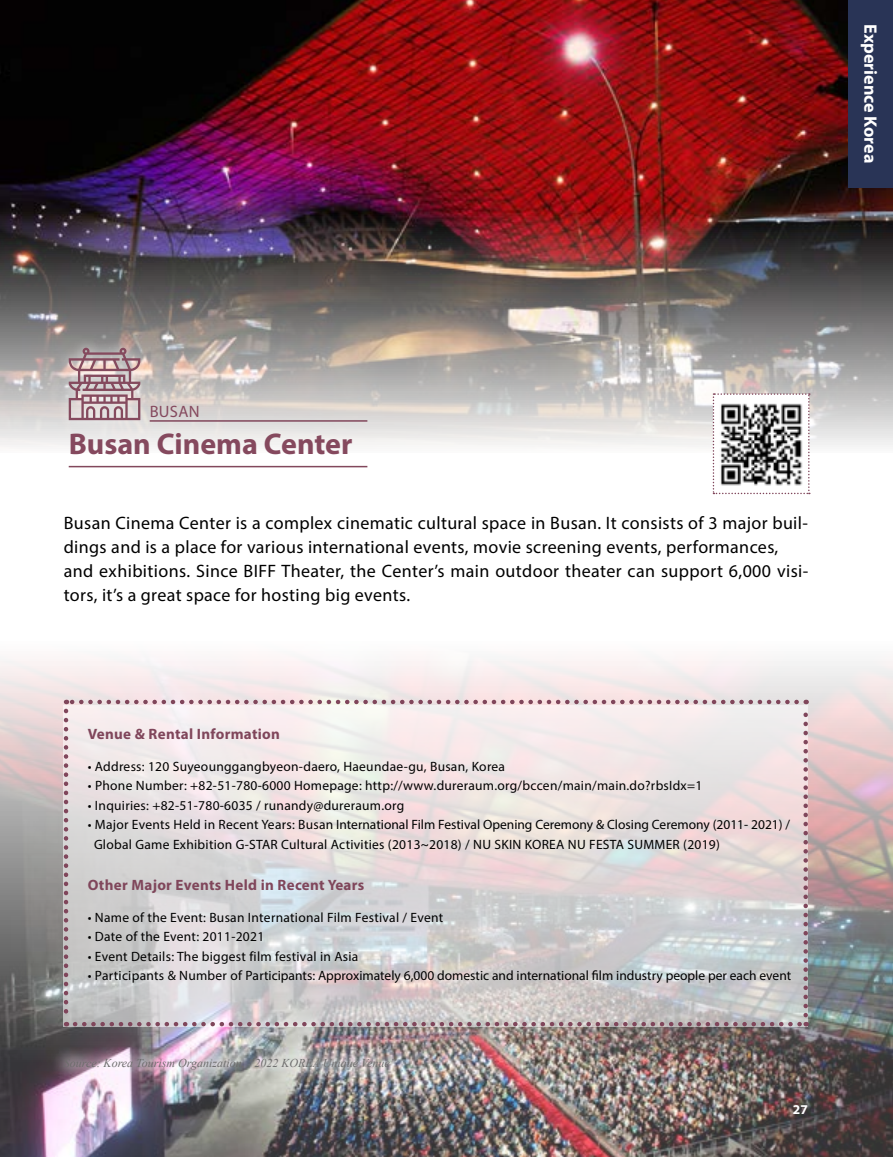
<style>
.page{position:relative;width:893px;height:1157px;background:#fff}
.page>*{position:absolute;margin:0;border:0;box-sizing:border-box;transform-origin:0 0}
.t1{font:700 30px "Myriad Pro";color:#85495e}
.t2{font:18px/24px "Myriad Pro";letter-spacing:.02em;color:#000}
.t3{font:700 18px "Myriad Pro";color:#fff}
.t4{font:16.5px "Myriad Pro";letter-spacing:.02em;color:#85495e}
.t5{font:700 15px "Myriad Pro";letter-spacing:.02em;color:#80465b}
.t6{font:13.5px/19.5px "Myriad Pro";letter-spacing:.02em;color:#000}
.t7{font:13.5px "Myriad Pro";color:#000}
.t8{font:700 13.5px "Myriad Pro";color:#fff}
.t9{font:italic 12px "Times New Roman";color:#6d6c6c}
</style>
<div class="page">
<img style="left:0;top:661px;width:893px;height:496px">
<svg style="left:64px;top:704px;width:744px;height:322px;background:#dfd9da"></svg>
<svg style="left:64px;top:711px;width:4px;height:315px"></svg>
<svg style="left:75px;top:1021px;width:732px;height:5px;background:#b09ba3"></svg>
<svg style="left:803px;top:699px;width:5px;height:316px;background:#bda5ac"></svg>
<svg style="left:66px;top:699px;width:731px;height:5px;background:#caadb5"></svg>
<img style="left:0;top:0;width:893px;height:452px">
<div style="left:849px;top:0;width:44px;height:187px;background:#293456"></div>
<div style="left:49px;top:1043px;width:361px;height:40px;background:#fff;opacity:.75"></div>
<hr style="left:150px;top:420px;width:217px;height:2px;background:#82485c">
<hr style="left:69px;top:466px;width:298px;height:1px;background:#82485c">
<div style="left:57px;top:337px;width:94px;height:95px;background:#fff;opacity:.75"></div>
<svg style="left:69px;top:348px;width:71px;height:72px;background:#b599a0"></svg>
<svg style="left:713px;top:393px;width:97px;height:101px"></svg>
<h2 class="t3" style="left:882px;top:24px;width:140px;rotate:90deg">Experience Korea</h2>
<p class="t4" style="left:150px;top:401px;width:52px">BUSAN</p>
<h1 class="t1" style="left:69px;top:424px;width:285px">Busan Cinema Center</h1>
<p class="t2" style="left:64px;top:510px;width:746px">Busan Cinema Center is a complex cinematic cultural space in Busan. It consists of 3 major buil&shy;dings and is a place for various international events, movie screening events, performances, and exhibitions. Since BIFF Theater, the Center’s main outdoor theater can support 6,000 visi&shy;tors, it’s a great space for hosting big events.</p>
<p class="t5" style="left:88px;top:724px;width:194px">Venue &amp; Rental Information</p>
<p class="t6" style="left:88px;top:756px;width:419px">• Address: 120 Suyeounggangbyeon-daero, Haeundae-gu, Busan, Korea</p>
<p class="t6" style="left:88px;top:775px;width:616px">• Phone Number: +82-51-780-6000 Homepage: http://www.dureraum.org/bccen/main/main.do?rbsIdx=1</p>
<p class="t6" style="left:88px;top:795px;width:318px">• Inquiries: +82-51-780-6035 / runandy@dureraum.org</p>
<p class="t6" style="left:94px;top:814px;width:698px;text-indent:-6px">• Major Events Held in Recent Years: Busan International Film Festival Opening Ceremony &amp; Closing Ceremony (2011- 2021) /<br>Global Game Exhibition G-STAR Cultural Activities (2013~2018) / NU SKIN KOREA NU FESTA SUMMER (2019)</p>
<p class="t5" style="left:88px;top:875px;width:278px">Other Major Events Held in Recent Years</p>
<p class="t6" style="left:88px;top:907px;width:357px">• Name of the Event: Busan International Film Festival / Event</p>
<p class="t6" style="left:88px;top:926px;width:178px">• Date of the Event: 2011-2021</p>
<p class="t6" style="left:88px;top:946px;width:272px">• Event Details: The biggest film festival in Asia</p>
<p class="t7" style="left:88px;top:967px;width:705px">• Participants &amp; Number of Participants: Approximately 6,000 domestic and international film industry people per each event</p>
<p class="t9" style="left:64px;top:1054px;width:334px">Source: Korea Tourism Organization, “2022 KOREA Unique Venue”</p>
<p class="t8" style="left:793px;top:1100px;width:16px">27</p>
</div>
